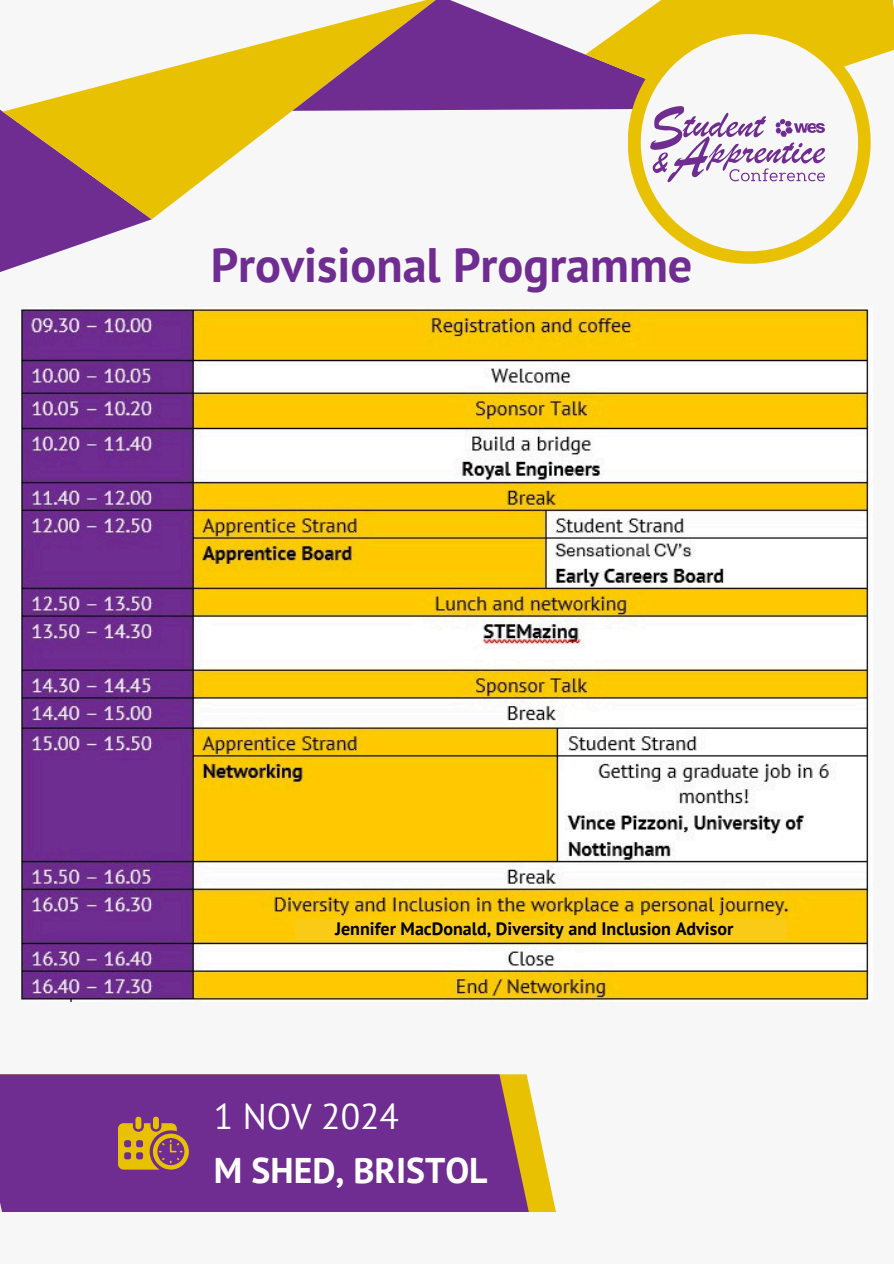
<style>
.page{position:relative;width:894px;height:1264px;background:#fff}
.page>*{position:absolute;margin:0;border:0;box-sizing:border-box;transform-origin:0 0}
.t1{font:700 48.3px "PT Sans";color:#6f2c91}
.t2{font:700 35.7px "PT Sans";color:#fff}
.t3{font:35.7px "PT Sans";color:#fff}
.t4{font:700 18px "PT Sans";color:#000}
</style>
<div class="page">
<div style="left:0;top:0;width:893px;height:1263px;background:#f7f7f7"></div>
<svg style="left:528px;top:1081px;width:28px;height:130px"></svg>
<div style="left:0;top:1074px;width:528px;height:137px;background:#6f2c91"></div>
<div style="left:135px;top:1116px;width:6px;height:13px;background:#e9c103;border-radius:3px"></div>
<svg style="left:118px;top:1123px;width:71px;height:46px;background:#b8863a"></svg>
<div style="left:153px;top:1116px;width:6px;height:13px;background:#e9c103;border-radius:3px"></div>
<svg style="left:0;top:234px;width:110px;height:38px"></svg>
<svg style="left:0;top:38px;width:281px;height:196px"></svg>
<svg style="left:281px;top:0;width:285px;height:120px;fill:#6f2c91"></svg>
<svg style="left:634px;top:182px;width:230px;height:82px"></svg>
<img style="left:643px;top:182px;width:211px;height:66px">
<div style="left:640px;top:34px;width:217px;height:217px;background:#f7f7f7;border-radius:50%"></div>
<svg style="left:566px;top:0;width:327px;height:182px"></svg>
<img style="left:21px;top:307px;width:848px;height:694px">
<div style="left:295px;top:919px;width:491px;height:20px;background:#f9cb17"></div>
<p class="t1" style="left:211px;top:233px;width:483px">Provisional Programme</p>
<p class="t4" style="left:335px;top:916px;width:399px">Jennifer MacDonald, Diversity and Inclusion Advisor</p>
<p class="t3" style="left:214px;top:1092px;width:186px">1 NOV 2024</p>
<p class="t2" style="left:214px;top:1146px;width:275px">M SHED, BRISTOL</p>
</div>
